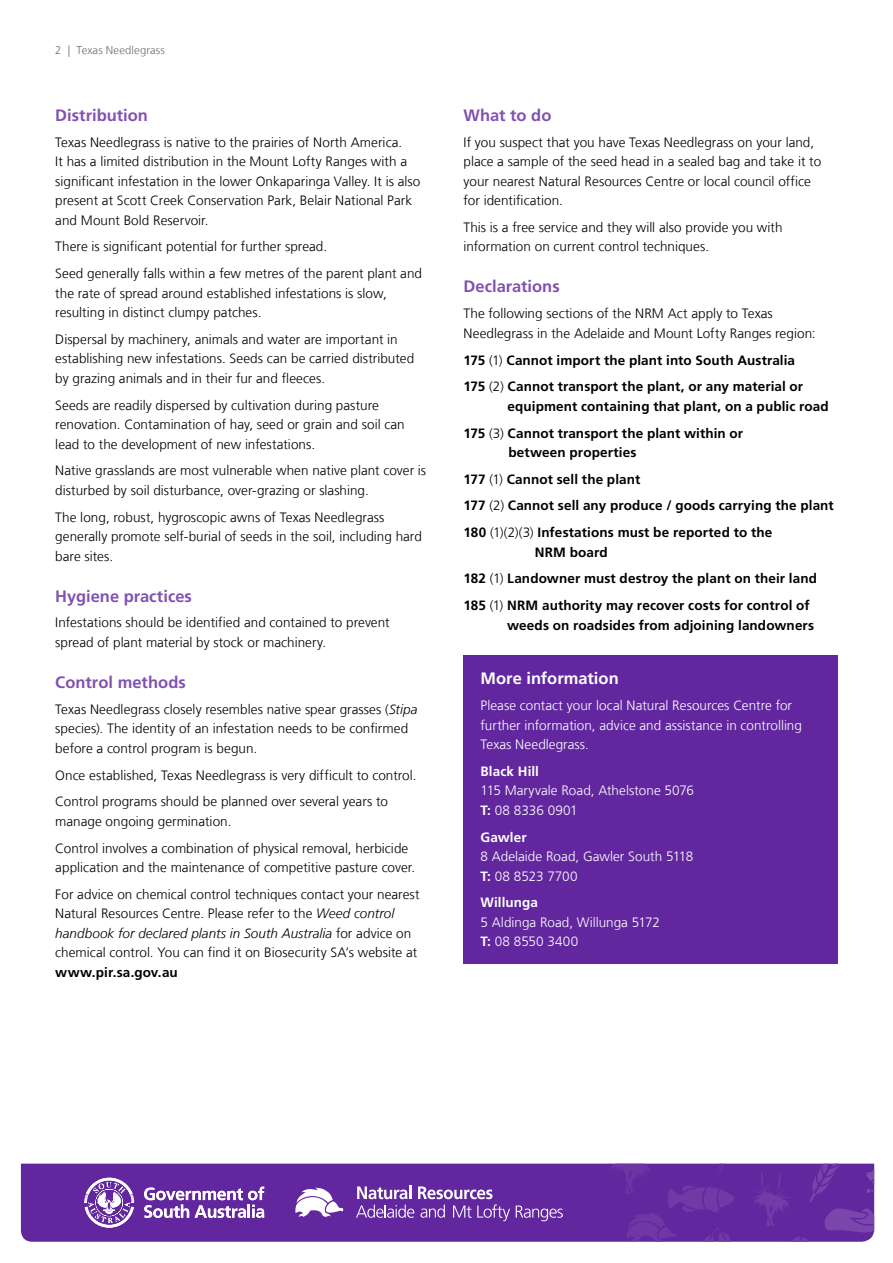
<style>
.page{position:relative;width:893px;height:1263px;background:#fff}
.page>*{position:absolute;margin:0;border:0;box-sizing:border-box;transform-origin:0 0}
.t1{font:700 16.5px "Frutiger LT Com";color:#8251b1}
.t2{font:700 16.5px "Frutiger LT Com";color:#fff}
.t3{font:300 13.5px/19.5px "Frutiger LT Com";letter-spacing:.005em;color:#000}
.t4{font:700 13.5px/26.7px "Frutiger LT Com";letter-spacing:.01em;color:#000}
.t5{font:300 13.5px/19.5px "Frutiger LT Com";letter-spacing:.005em;color:#fff}
.t6{font:700 13.5px "Frutiger LT Com";letter-spacing:.005em;color:#fff}
.t7{font:300 11.25px "Frutiger LT Com";letter-spacing:.015em;color:#706f6f}
.s1{font-style:italic}
.s2{font-weight:300}
.s3{font-weight:700}
</style>
<div class="page">
<div style="left:21px;top:1163px;width:721px;height:79px;background:#62269e"></div>
<svg style="left:607px;top:1163px;width:128px;height:79px;background:#662ca0"></svg>
<svg style="left:742px;top:1163px;width:132px;height:79px;background:#672da1"></svg>
<svg style="left:144px;top:1187px;width:120px;height:31px"></svg>
<svg style="left:84px;top:1178px;width:50px;height:49px"></svg>
<svg style="left:295px;top:1186px;width:49px;height:31px"></svg>
<svg style="left:516px;top:1205px;width:47px;height:16px"></svg>
<svg style="left:356px;top:1185px;width:154px;height:36px;background:#8455b2"></svg>
<div style="left:463px;top:655px;width:375px;height:308px;background:#62269e"></div>
<p class="t7" style="left:55px;top:44px;width:111px">2 | Texas Needlegrass</p>
<p class="t1" style="left:55px;top:105px;width:94px">Distribution</p>
<p class="t3" style="left:55px;top:132px;width:367px">Texas Needlegrass is native to the prairies of North America.<br>It has a limited distribution in the Mount Lofty Ranges with a significant infestation in the lower Onkaparinga Valley. It is also present at Scott Creek Conservation Park, Belair National Park and Mount Bold Reservoir.</p>
<p class="t3" style="left:55px;top:233px;width:368px;line-height:26.7px">There is significant potential for further spread.<br>Seed generally falls within a few metres of the parent plant and</p>
<p class="t3" style="left:55px;top:283px;width:333px">the rate of spread around established infestations is slow, resulting in distinct clumpy patches.</p>
<p class="t3" style="left:55px;top:330px;width:361px">Dispersal by machinery, animals and water are important in establishing new infestations. Seeds can be carried distributed by grazing animals and in their fur and fleeces.</p>
<p class="t3" style="left:55px;top:395px;width:351px">Seeds are readily dispersed by cultivation during pasture renovation. Contamination of hay, seed or grain and soil can lead to the development of new infestations.</p>
<p class="t3" style="left:55px;top:461px;width:372px">Native grasslands are most vulnerable when native plant cover is disturbed by soil disturbance, over-grazing or slashing.</p>
<p class="t3" style="left:55px;top:507px;width:368px">The long, robust, hygroscopic awns of Texas Needlegrass generally promote self-burial of seeds in the soil, including hard bare sites.</p>
<p class="t1" style="left:55px;top:586px;width:138px">Hygiene practices</p>
<p class="t3" style="left:55px;top:613px;width:336px">Infestations should be identified and contained to prevent spread of plant material by stock or machinery.</p>
<p class="t1" style="left:55px;top:673px;width:132px">Control methods</p>
<p class="t3" style="left:55px;top:699px;width:364px">Texas Needlegrass closely resembles native spear grasses (<span class="s1">Stipa </span>species). The identity of an infestation needs to be confirmed before a control program is begun.</p>
<p class="t3" style="left:55px;top:762px;width:363px;line-height:26.7px">Once established, Texas Needlegrass is very difficult to control.<br>Control programs should be planned over several years to</p>
<p class="t3" style="left:55px;top:808px;width:355px;line-height:26.7px">manage ongoing germination.<br>Control involves a combination of physical removal, herbicide</p>
<p class="t3" style="left:55px;top:854px;width:366px;line-height:26.7px">application and the maintenance of competitive pasture cover.<br>For advice on chemical control techniques contact your nearest</p>
<p class="t3" style="left:55px;top:904px;width:363px">Natural Resources Centre. Please refer to the <span class="s1">Weed control handbook for declared plants in South Australia</span> for advice on chemical control. You can find it on Biosecurity SA’s website at</p>
<p class="t4" style="left:55px;top:959px;width:124px">www.pir.sa.gov.au</p>
<p class="t1" style="left:463px;top:105px;width:89px">What to do</p>
<p class="t3" style="left:463px;top:132px;width:359px">If you suspect that you have Texas Needlegrass on your land, place a sample of the seed head in a sealed bag and take it to your nearest Natural Resources Centre or local council office for identification.</p>
<p class="t3" style="left:463px;top:218px;width:321px">This is a free service and they will also provide you with information on current control techniques.</p>
<p class="t1" style="left:463px;top:277px;width:98px">Declarations</p>
<p class="t3" style="left:463px;top:304px;width:354px">The following sections of the NRM Act apply to Texas<br>Needlegrass in the Adelaide and Mount Lofty Ranges region:</p>
<p class="t4" style="left:463px;top:347px;width:341px">175 <span class="s2">(1)</span> Cannot import the plant into South Australia<br>175 <span class="s2">(2)</span> Cannot transport the plant, or any material or</p>
<p class="t4" style="left:463px;top:393px;width:367px;text-indent:44px">equipment containing that plant, on a public road<br>175 <span class="s2">(3)</span> Cannot transport the plant within or</p>
<p class="t4" style="left:463px;top:439px;width:372px;text-indent:45px">between properties<br>177 <span class="s2">(1)</span> Cannot sell the plant<br>177 <span class="s2">(2)</span> Cannot sell any produce / goods carrying the plant 180 <span class="s2">(1)(2)(3)</span> Infestations must be reported to the</p>
<p class="t4" style="left:463px;top:539px;width:355px;text-indent:71px">NRM board<br>182 <span class="s2">(1)</span> Landowner must destroy the plant on their land<br>185 <span class="s2">(1)</span> NRM authority may recover costs for control of</p>
<p class="t4" style="left:507px;top:612px;width:309px">weeds on roadsides from adjoining landowners</p>
<p class="t2" style="left:480px;top:669px;width:140px">More information</p>
<p class="t5" style="left:480px;top:696px;width:323px">Please contact your local Natural Resources Centre for further information, advice and assistance in controlling<br>Texas Needlegrass.</p>
<p class="t6" style="left:480px;top:763px;width:60px">Black Hill</p>
<p class="t5" style="left:480px;top:781px;width:215px">115 Maryvale Road, Athelstone 5076<br><span class="s3">T:</span> 08 8336 0901</p>
<p class="t6" style="left:480px;top:829px;width:48px">Gawler</p>
<p class="t5" style="left:480px;top:847px;width:214px">8 Adelaide Road, Gawler South 5118<br><span class="s3">T:</span> 08 8523 7700</p>
<p class="t6" style="left:480px;top:895px;width:59px">Willunga</p>
<p class="t5" style="left:480px;top:912px;width:181px">5 Aldinga Road, Willunga 5172<br><span class="s3">T:</span> 08 8550 3400</p>
</div>
